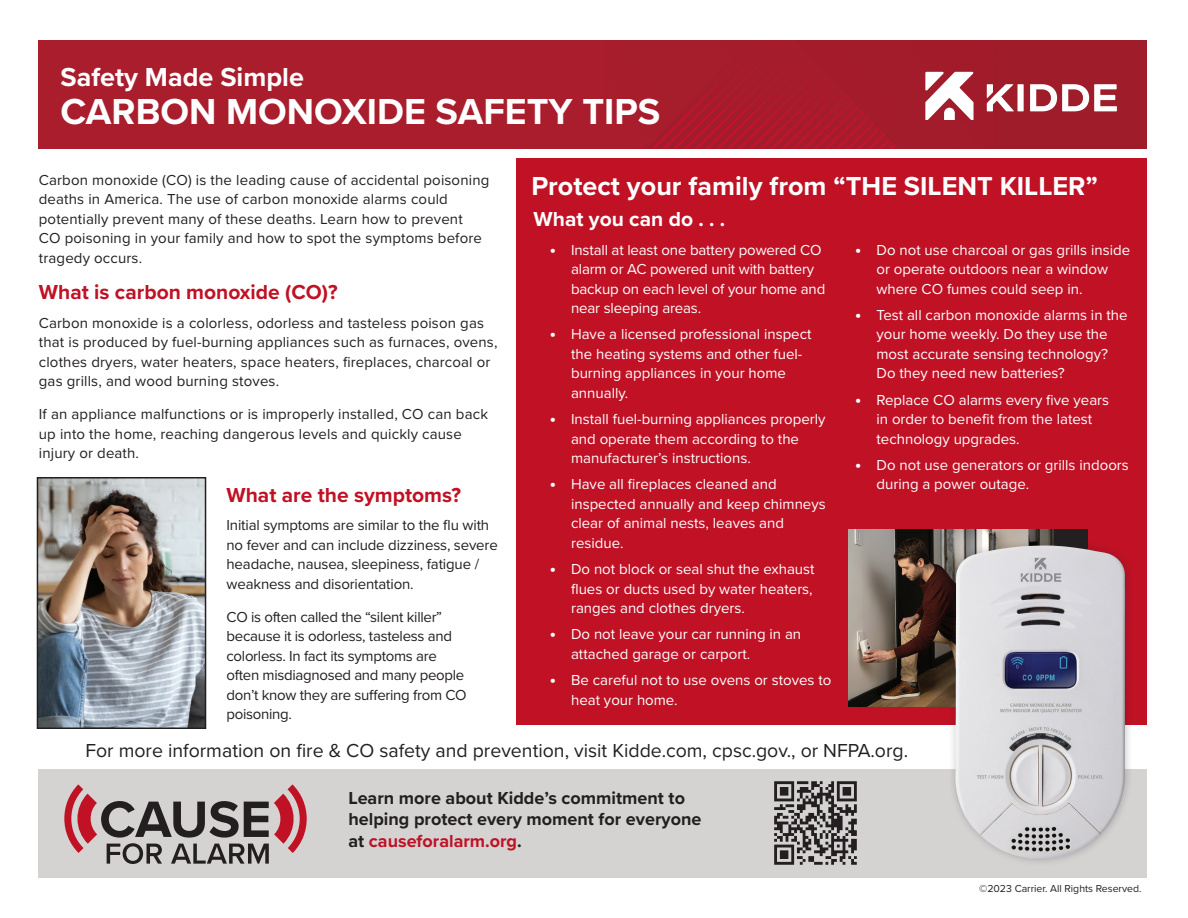
<style>
.page{position:relative;width:1188px;height:918px;background:#fff}
.page>*{position:absolute;margin:0;border:0;box-sizing:border-box;transform-origin:0 0}
.t1{font:700 37.5px "Proxima Nova";color:#fff}
.t2{font:700 27px "Proxima Nova";color:#fff}
.t3{font:700 21px "Proxima Nova";color:#c01125}
.t4{font:700 21px "Proxima Nova";color:#fff}
.t5{font:19.5px "Proxima Nova";color:#231f20}
.t6{font:700 18px/21.6px "Proxima Nova";color:#231f20}
.t7{font:15px/19.5px "Proxima Nova";color:#fff}
.t8{font:15px/19.5px "Proxima Nova";letter-spacing:.01em;color:#231f20}
.t9{font:15px/19.5px "Proxima Nova";letter-spacing:-.02em;color:#231f20}
.t10{font:15px/19.5px "Proxima Nova";letter-spacing:-.01em;color:#231f20}
.t11{font:10.5px "Proxima Nova";color:#231f20}
.s1{font-family:"Adelle"}
.s2{color:#c01125}
</style>
<div class="page">
<div style="left:39px;top:769px;width:1108px;height:109px;background:#d4d3d2"></div>
<div style="left:516px;top:158px;width:631px;height:567px;background:#c01125"></div>
<img style="left:39px;top:40px;width:1108px;height:108px">
<img style="left:849px;top:529px;width:204px;height:178px">
<img style="left:40px;top:480px;width:163px;height:246px">
<div style="left:37px;top:477px;width:169px;height:252px;border:2px solid #231f20"></div>
<div style="left:948px;top:538px;width:185px;height:329px;background:#231f20;opacity:.26"></div>
<img style="left:955px;top:546px;width:170px;height:313px">
<div style="left:1017px;top:84px;width:7px;height:27px;background:#fff"></div>
<svg style="left:1030px;top:84px;width:87px;height:27px"></svg>
<svg style="left:987px;top:84px;width:27px;height:27px"></svg>
<svg style="left:925px;top:72px;width:49px;height:47px"></svg>
<img style="left:774px;top:781px;width:83px;height:84px">
<svg style="left:64px;top:784px;width:243px;height:80px"></svg>
<p class="t2" style="left:60px;top:57px;width:245px">Safety Made Simple</p>
<p class="t1" style="left:60px;top:84px;width:601px">CARBON MONOXIDE SAFETY TIPS</p>
<p class="t8" style="left:39px;top:169px;width:452px">Carbon monoxide (CO) is the leading cause of accidental poisoning deaths in America. The use of carbon monoxide alarms could potentially prevent many of these deaths. Learn how to prevent<br>CO poisoning in your family and how to spot the symptoms before tragedy occurs.</p>
<p class="t3" style="left:39px;top:277px;width:300px">What is carbon monoxide (CO)?</p>
<p class="t8" style="left:39px;top:312px;width:460px">Carbon monoxide is a colorless, odorless and tasteless poison gas that is produced by fuel-burning appliances such as furnaces, ovens, clothes dryers, water heaters, space heaters, fireplaces, charcoal or gas grills, and wood burning stoves.</p>
<p class="t8" style="left:39px;top:404px;width:451px">If an appliance malfunctions or is improperly installed, CO can back up into the home, reaching dangerous levels and quickly cause injury or death.</p>
<p class="t3" style="left:227px;top:479px;width:236px">What are the symptoms?</p>
<p class="t10" style="left:227px;top:515px;width:273px">Initial symptoms are similar to the flu with no fever and can include dizziness, severe headache, nausea, sleepiness, fatigue / weakness and disorientation.</p>
<p class="t9" style="left:227px;top:606px;width:242px">CO is often called the “silent killer” because it is odorless, tasteless and colorless. In fact its symptoms are often misdiagnosed and many people don’t know they are suffering from CO poisoning.</p>
<p class="t2" style="left:531px;top:166px;width:568px">Protect your family from “THE SILENT KILLER”</p>
<p class="t4" style="left:534px;top:204px;width:193px">What you can do . . .</p>
<p class="t7" style="left:571px;top:239px;width:256px;text-indent:-21px"><span class="s1">•</span> Install at least one battery powered CO alarm or AC powered unit with battery backup on each level of your home and near sleeping areas.</p>
<p class="t7" style="left:571px;top:324px;width:242px;text-indent:-21px"><span class="s1">•</span> Have a licensed professional inspect the heating systems and other fuel&shy;burning appliances in your home annually.</p>
<p class="t7" style="left:571px;top:409px;width:256px;text-indent:-21px"><span class="s1">•</span> Install fuel-burning appliances properly and operate them according to the manufacturer’s instructions.</p>
<p class="t7" style="left:571px;top:474px;width:256px;text-indent:-21px"><span class="s1">•</span> Have all fireplaces cleaned and inspected annually and keep chimneys clear of animal nests, leaves and residue.</p>
<p class="t7" style="left:571px;top:559px;width:245px;text-indent:-21px"><span class="s1">•</span> Do not block or seal shut the exhaust flues or ducts used by water heaters, ranges and clothes dryers.</p>
<p class="t7" style="left:571px;top:624px;width:232px;text-indent:-21px"><span class="s1">•</span> Do not leave your car running in an attached garage or carport.</p>
<p class="t7" style="left:571px;top:670px;width:262px;text-indent:-21px"><span class="s1">•</span> Be careful not to use ovens or stoves to heat your home.</p>
<p class="t7" style="left:877px;top:239px;width:255px;text-indent:-21px"><span class="s1">•</span> Do not use charcoal or gas grills inside or operate outdoors near a window where CO fumes could seep in.</p>
<p class="t7" style="left:877px;top:305px;width:253px;text-indent:-21px"><span class="s1">•</span> Test all carbon monoxide alarms in the your home weekly. Do they use the most accurate sensing technology?<br>Do they need new batteries?</p>
<p class="t7" style="left:877px;top:389px;width:234px;text-indent:-21px"><span class="s1">•</span> Replace CO alarms every five years in order to benefit from the latest technology upgrades.</p>
<p class="t7" style="left:877px;top:455px;width:254px;text-indent:-21px"><span class="s1">•</span> Do not use generators or grills indoors during a power outage.</p>
<p class="t5" style="left:85px;top:736px;width:824px">For more information on fire &amp; CO safety and prevention, visit Kidde.com, cpsc.gov., or NFPA.org.</p>
<p class="t6" style="left:348px;top:786px;width:355px">Learn more about Kidde’s commitment to helping protect every moment for everyone at <span class="s2">causeforalarm.org</span>.</p>
<p class="t11" style="left:979px;top:881px;width:164px">©2023 Carrier. All Rights Reserved.</p>
</div>
